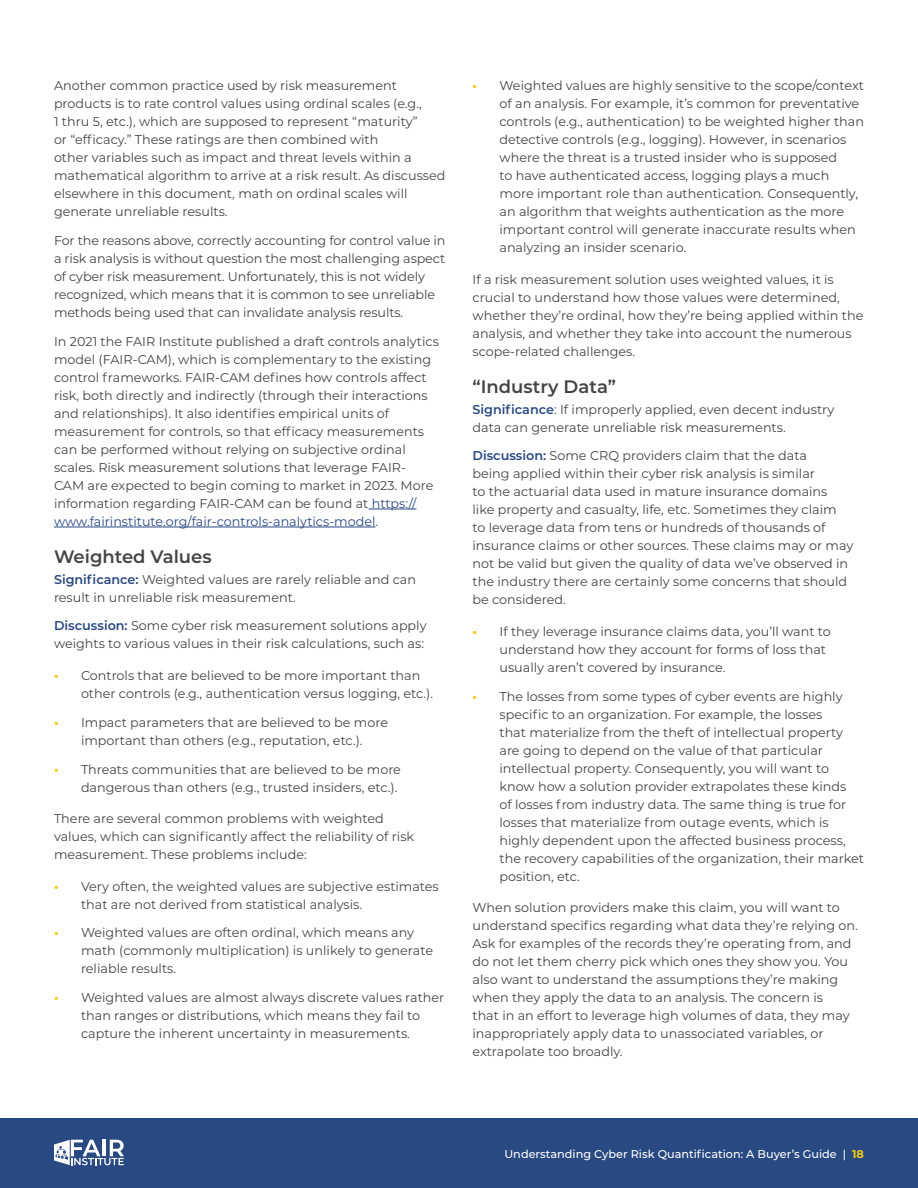
<style>
.page{position:relative;width:918px;height:1188px;background:#fff}
.page>*{position:absolute;margin:0;border:0;box-sizing:border-box;transform-origin:0 0}
.t1{font:600 18px "Montserrat";color:#444}
.t2{font:12.75px/18px "Montserrat";color:#444}
.t3{font:500 11.25px "Montserrat";color:#fff}
.s1{color:#294982}
.s2{font-weight:600;color:#294982}
.s3{font-weight:700;color:#f5cb18}
</style>
<div class="page">
<div style="left:0;top:1118px;width:918px;height:70px;background:#294982"></div>
<svg style="left:54px;top:1140px;width:70px;height:25px"></svg>
<hr style="left:368px;top:509px;width:48px;height:1px;background:#294982">
<hr style="left:54px;top:527px;width:322px;height:1px;background:#294982">
<p class="t2" style="left:54px;top:76px;width:393px">Another common practice used by risk measurement products is to rate control values using ordinal scales (e.g.,<br>1 thru 5, etc.), which are supposed to represent “maturity”<br>or “efficacy.” These ratings are then combined with<br>other variables such as impact and threat levels within a mathematical algorithm to arrive at a risk result. As discussed elsewhere in this document, math on ordinal scales will generate unreliable results.</p>
<p class="t2" style="left:54px;top:231px;width:393px">For the reasons above, correctly accounting for control value in a risk analysis is without question the most challenging aspect of cyber risk measurement. Unfortunately, this is not widely recognized, which means that it is common to see unreliable methods being used that can invalidate analysis results.</p>
<p class="t2" style="left:54px;top:332px;width:386px">In 2021 the FAIR Institute published a draft controls analytics model (FAIR-CAM), which is complementary to the existing control frameworks. FAIR-CAM defines how controls affect risk, both directly and indirectly (through their interactions and relationships). It also identifies empirical units of measurement for controls, so that efficacy measurements can be performed without relying on subjective ordinal scales. Risk measurement solutions that leverage FAIR-CAM are expected to begin coming to market in 2023. More information regarding FAIR-CAM can be found at <span class="s1">https:// www.fairinstitute.org/fair-controls-analytics-model</span>.</p>
<h1 class="t1" style="left:54px;top:544px;width:159px">Weighted Values</h1>
<p class="t2" style="left:54px;top:570px;width:364px"><span class="s2">Significance:</span> Weighted values are rarely reliable and can result in unreliable risk measurement.</p>
<p class="t2" style="left:54px;top:616px;width:374px"><span class="s2">Discussion:</span> Some cyber risk measurement solutions apply weights to various values in their risk calculations, such as:</p>
<p class="t2" style="left:81px;top:666px;width:354px;text-indent:-27px"><span class="s3">•</span> Controls that are believed to be more important than other controls (e.g., authentication versus logging, etc.).</p>
<p class="t2" style="left:54px;top:713px;width:336px;text-align:center"><span class="s3">•</span> Impact parameters that are believed to be more important than others (e.g., reputation, etc.).</p>
<p class="t2" style="left:54px;top:760px;width:349px;text-align:right"><span class="s3">•</span> Threats communities that are believed to be more dangerous than others (e.g., trusted insiders, etc.).</p>
<p class="t2" style="left:54px;top:809px;width:362px">There are several common problems with weighted values, which can significantly affect the reliability of risk measurement. These problems include:</p>
<p class="t2" style="left:81px;top:877px;width:359px;text-indent:-27px"><span class="s3">•</span> Very often, the weighted values are subjective estimates that are not derived from statistical analysis.</p>
<p class="t2" style="left:81px;top:923px;width:354px;text-indent:-27px"><span class="s3">•</span> Weighted values are often ordinal, which means any math (commonly multiplication) is unlikely to generate reliable results.</p>
<p class="t2" style="left:54px;top:988px;width:392px;text-align:center"><span class="s3">•</span> Weighted values are almost always discrete values rather than ranges or distributions, which means they fail to capture the inherent uncertainty in measurements.</p>
<p class="t2" style="left:500px;top:76px;width:366px;text-indent:-27px"><span class="s3">•</span> Weighted values are highly sensitive to the scope/context of an analysis. For example, it’s common for preventative controls (e.g., authentication) to be weighted higher than detective controls (e.g., logging). However, in scenarios where the threat is a trusted insider who is supposed<br>to have authenticated access, logging plays a much more important role than authentication. Consequently, an algorithm that weights authentication as the more important control will generate inaccurate results when analyzing an insider scenario.</p>
<p class="t2" style="left:473px;top:270px;width:392px">If a risk measurement solution uses weighted values, it is crucial to understand how those values were determined, whether they’re ordinal, how they’re being applied within the analysis, and whether they take into account the numerous scope-related challenges.</p>
<h1 class="t1" style="left:472px;top:374px;width:145px">“Industry Data”</h1>
<p class="t2" style="left:472px;top:400px;width:363px"><span class="s2">Significance</span><span class="s1">:</span> If improperly applied, even decent industry data can generate unreliable risk measurements.</p>
<p class="t2" style="left:472px;top:446px;width:382px"><span class="s2">Discussion:</span> Some CRQ providers claim that the data<br>being applied within their cyber risk analysis is similar<br>to the actuarial data used in mature insurance domains<br>like property and casualty, life, etc. Sometimes they claim<br>to leverage data from tens or hundreds of thousands of insurance claims or other sources. These claims may or may not be valid but given the quality of data we’ve observed in the industry there are certainly some concerns that should be considered.</p>
<p class="t2" style="left:500px;top:622px;width:333px;text-indent:-27px"><span class="s3">•</span> If they leverage insurance claims data, you’ll want to understand how they account for forms of loss that usually aren’t covered by insurance.</p>
<p class="t2" style="left:500px;top:687px;width:366px;text-indent:-27px"><span class="s3">•</span> The losses from some types of cyber events are highly specific to an organization. For example, the losses<br>that materialize from the theft of intellectual property are going to depend on the value of that particular intellectual property. Consequently, you will want to know how a solution provider extrapolates these kinds<br>of losses from industry data. The same thing is true for losses that materialize from outage events, which is highly dependent upon the affected business process, the recovery capabilities of the organization, their market position, etc.</p>
<p class="t2" style="left:472px;top:898px;width:387px">When solution providers make this claim, you will want to understand specifics regarding what data they’re relying on.<br>Ask for examples of the records they’re operating from, and do not let them cherry pick which ones they show you. You also want to understand the assumptions they’re making when they apply the data to an analysis. The concern is<br>that in an effort to leverage high volumes of data, they may inappropriately apply data to unassociated variables, or extrapolate too broadly.</p>
<p class="t3" style="left:504px;top:1146px;width:361px">Understanding Cyber Risk Quantification: A Buyer’s Guide | <span class="s3">18</span></p>
</div>
